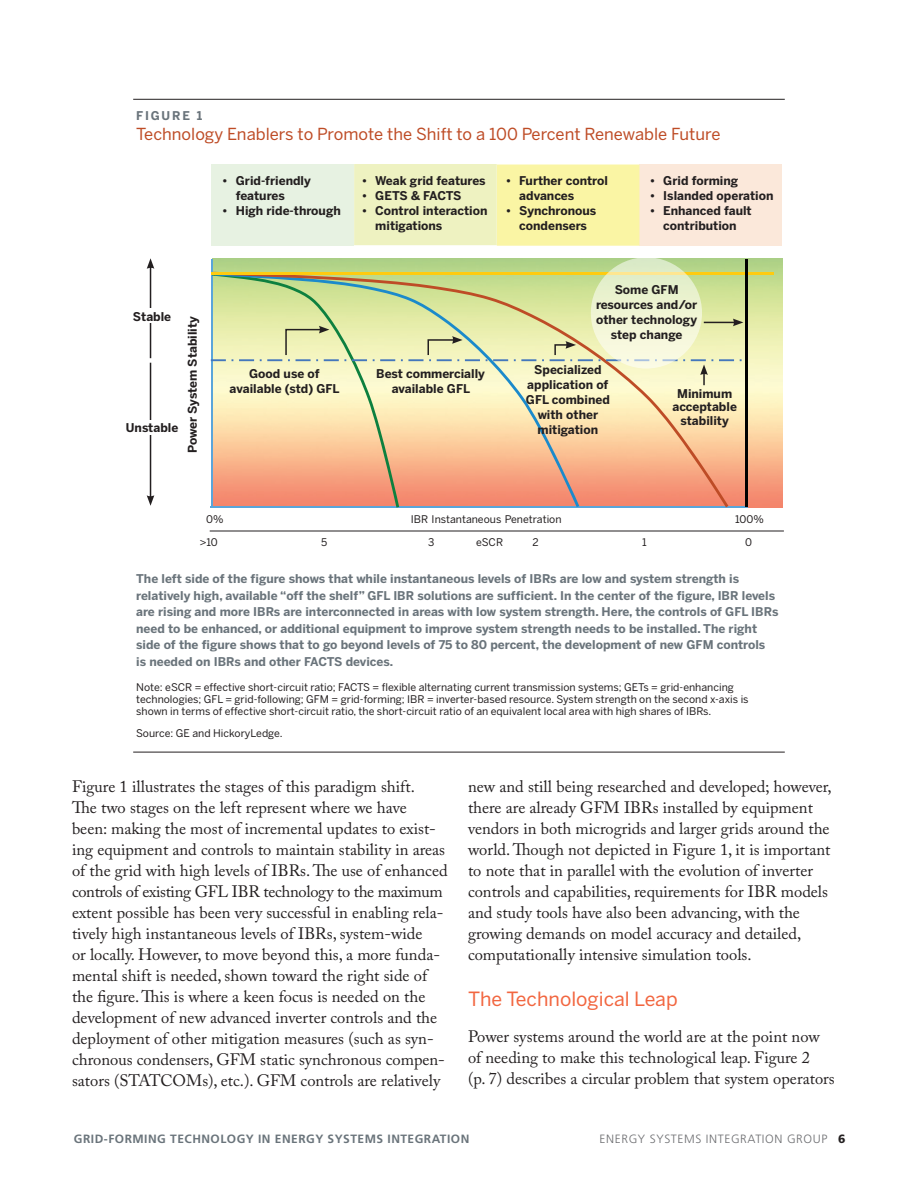
<style>
.page{position:relative;width:918px;height:1188px;background:#fff}
.page>*{position:absolute;margin:0;border:0;box-sizing:border-box;transform-origin:0 0}
.t1{font:19.5px "Benton Sans";color:#f26640}
.t2{font:16.5px/21px "Adobe Caslon Pro";color:#231f20}
.t3{font:16.5px "Benton Sans";color:#be4c26}
.t4{font:700 12px/16.5px "Benton Sans";color:#6a747b}
.t5{font:700 12px/15px "Benton Sans";color:#231f20;text-align:center}
.t6{font:700 12px "Frutiger LT Std";letter-spacing:.04em;color:#6a747b}
.t7{font:300 12px "Frutiger LT Std";letter-spacing:.05em;color:#6c6d70}
.t8{font:700 12px "Benton Sans";letter-spacing:-.025em;color:#231f20}
.t9{font:10.5px/12px "Benton Sans";color:#231f20}
.s1{font-weight:900;color:#231f20}
</style>
<div class="page">
<img style="left:213px;top:259px;width:570px;height:249px">
<hr style="left:211px;top:259px;width:2px;height:248px;background:#5aa5da">
<hr style="left:211px;top:506px;width:537px;height:2px;background:#5aa5da">
<svg style="left:213px;top:275px;width:515px;height:232px;background:#ecd1a0"></svg>
<hr style="left:211px;top:272px;width:563px;height:3px;background:#fecb10">
<hr style="left:745px;top:259px;width:3px;height:248px;background:#000101">
<svg style="left:719px;top:359px;width:15px;height:2px"></svg>
<svg style="left:676px;top:359px;width:9px;height:2px"></svg>
<svg style="left:606px;top:359px;width:11px;height:2px"></svg>
<svg style="left:514px;top:359px;width:22px;height:2px"></svg>
<svg style="left:486px;top:359px;width:22px;height:2px"></svg>
<svg style="left:373px;top:359px;width:22px;height:2px"></svg>
<svg style="left:352px;top:359px;width:15px;height:2px"></svg>
<svg style="left:239px;top:359px;width:15px;height:2px"></svg>
<svg style="left:211px;top:359px;width:15px;height:2px"></svg>
<svg style="left:591px;top:257px;width:111px;height:112px;background:#edf3d2"></svg>
<div style="left:639px;top:165px;width:143px;height:81px;background:#fbe8da"></div>
<div style="left:212px;top:164px;width:142px;height:82px;background:#e7f2e2"></div>
<svg style="left:354px;top:164px;width:285px;height:82px;background:#f4f3b3"></svg>
<hr style="left:133px;top:99px;width:652px;height:1px;background:#231f20">
<hr style="left:150px;top:266px;width:1px;height:92px;background:#231f20">
<svg style="left:147px;top:258px;width:7px;height:11px"></svg>
<hr style="left:150px;top:363px;width:1px;height:135px;background:#231f20">
<svg style="left:147px;top:495px;width:7px;height:11px"></svg>
<svg style="left:691px;top:359px;width:22px;height:26px"></svg>
<hr style="left:704px;top:322px;width:31px;height:1px;background:#231f20">
<svg style="left:733px;top:319px;width:10px;height:7px"></svg>
<hr style="left:210px;top:531px;width:574px;height:1px;background:#231f20">
<div style="left:122px;top:309px;width:61px;height:14px;background:#fff"></div>
<div style="left:122px;top:420px;width:61px;height:15px;background:#fff"></div>
<svg style="left:260px;top:326px;width:86px;height:35px;background:#dce2ae"></svg>
<svg style="left:401px;top:336px;width:79px;height:25px;background:#d9e0b4"></svg>
<svg style="left:550px;top:341px;width:43px;height:20px"></svg>
<hr style="left:133px;top:752px;width:652px;height:1px;background:#231f20">
<p class="t4" style="left:136px;top:108px;width:68px">Figure 1</p>
<p class="t3" style="left:136px;top:124px;width:586px">Technology Enablers to Promote the Shift to a 100 Percent Renewable Future</p>
<p class="t5" style="left:133px;top:309px;width:40px">Stable</p>
<p class="t5" style="left:126px;top:420px;width:54px">Unstable</p>
<p class="t5" style="left:185px;top:453px;width:138px;rotate:-90deg">Power System Stability</p>
<p class="t5" style="left:236px;top:173px;width:77px;text-align:left;text-indent:-14px">• Grid-friendly features</p>
<p class="t5" style="left:222px;top:203px;width:120px">• High ride-through</p>
<p class="t5" style="left:230px;top:366px;width:111px">Good use of available (std) GFL</p>
<p class="t5" style="left:362px;top:173px;width:125px">• Weak grid features</p>
<p class="t8" style="left:362px;top:189px;width:101px">• GETS &amp; FACTS</p>
<p class="t5" style="left:375px;top:203px;width:114px;text-align:left;text-indent:-14px">• Control interaction mitigations</p>
<p class="t5" style="left:519px;top:173px;width:90px;text-align:left;text-indent:-14px">• Further control advances</p>
<p class="t5" style="left:506px;top:203px;width:92px">• Synchronous condensers</p>
<p class="t5" style="left:650px;top:173px;width:90px">• Grid forming</p>
<p class="t5" style="left:650px;top:188px;width:125px">• Islanded operation</p>
<p class="t5" style="left:650px;top:203px;width:103px">• Enhanced fault contribution</p>
<p class="t5" style="left:596px;top:282px;width:103px">Some GFM resources and/or other technology step change</p>
<p class="t5" style="left:376px;top:366px;width:110px">Best commercially available GFL</p>
<p class="t5" style="left:526px;top:362px;width:85px">Specialized application of<br>GFL combined with other mitigation</p>
<p class="t5" style="left:672px;top:386px;width:66px;line-height:13.5px">Minimum acceptable stability</p>
<p class="t9" style="left:206px;top:513px;width:19px">0%</p>
<p class="t9" style="left:411px;top:513px;width:152px">IBR Instantaneous Penetration</p>
<p class="t9" style="left:735px;top:513px;width:30px">100%</p>
<p class="t9" style="left:200px;top:536px;width:20px">&gt;10</p>
<p class="t9" style="left:321px;top:536px;width:8px">5</p>
<p class="t9" style="left:428px;top:536px;width:8px">3</p>
<p class="t9" style="left:476px;top:536px;width:29px">eSCR</p>
<p class="t9" style="left:533px;top:536px;width:8px">2</p>
<p class="t9" style="left:642px;top:536px;width:6px">1</p>
<p class="t9" style="left:745px;top:536px;width:8px">0</p>
<p class="t4" style="left:136px;top:570px;width:644px">The left side of the figure shows that while instantaneous levels of IBRs are low and system strength is relatively high, available “off the shelf” GFL IBR solutions are sufficient. In the center of the figure, IBR levels are rising and more IBRs are interconnected in areas with low system strength. Here, the controls of GFL IBRs need to be enhanced, or additional equipment to improve system strength needs to be installed. The right side of the figure shows that to go beyond levels of 75 to 80 percent, the development of new GFM controls<br>is needed on IBRs and other FACTS devices.</p>
<p class="t9" style="left:136px;top:681px;width:614px">Note: eSCR = effective short-circuit ratio; FACTS = flexible alternating current transmission systems; GETs = grid-enhancing technologies; GFL = grid-following; GFM = grid-forming; IBR = inverter-based resource. System strength on the second x-axis is shown in terms of effective short-circuit ratio, the short-circuit ratio of an equivalent local area with high shares of IBRs.</p>
<p class="t9" style="left:136px;top:727px;width:148px">Source: GE and HickoryLedge.</p>
<p class="t2" style="left:72px;top:775px;width:377px">Figure 1 illustrates the stages of this paradigm shift.<br>The two stages on the left represent where we have<br>been: making the most of incremental updates to exist&shy;ing equipment and controls to maintain stability in areas of the grid with high levels of IBRs. The use of enhanced controls of existing GFL IBR technology to the maximum extent possible has been very successful in enabling rela&shy;tively high instantaneous levels of IBRs, system-wide<br>or locally. However, to move beyond this, a more funda&shy;mental shift is needed, shown toward the right side of the figure. This is where a keen focus is needed on the development of new advanced inverter controls and the deployment of other mitigation measures (such as syn&shy;chronous condensers, GFM static synchronous compen&shy;sators (STATCOMs), etc.). GFM controls are relatively</p>
<p class="t2" style="left:468px;top:775px;width:365px">new and still being researched and developed; however, there are already GFM IBRs installed by equipment vendors in both microgrids and larger grids around the world. Though not depicted in Figure 1, it is important to note that in parallel with the evolution of inverter controls and capabilities, requirements for IBR models and study tools have also been advancing, with the growing demands on model accuracy and detailed, computationally intensive simulation tools.</p>
<p class="t1" style="left:468px;top:987px;width:211px">The Technological Leap</p>
<p class="t2" style="left:468px;top:1026px;width:368px">Power systems around the world are at the point now of needing to make this technological leap. Figure 2<br>(p. 7) describes a circular problem that system operators</p>
<p class="t6" style="left:74px;top:1132px;width:397px">GRID-FORMING TECHNOLOGY IN ENERGY SYSTEMS INTEGRATION</p>
<p class="t7" style="left:600px;top:1132px;width:247px">ENERGY SYSTEMS INTEGRATION GROUP <span class="s1">6</span></p>
</div>
